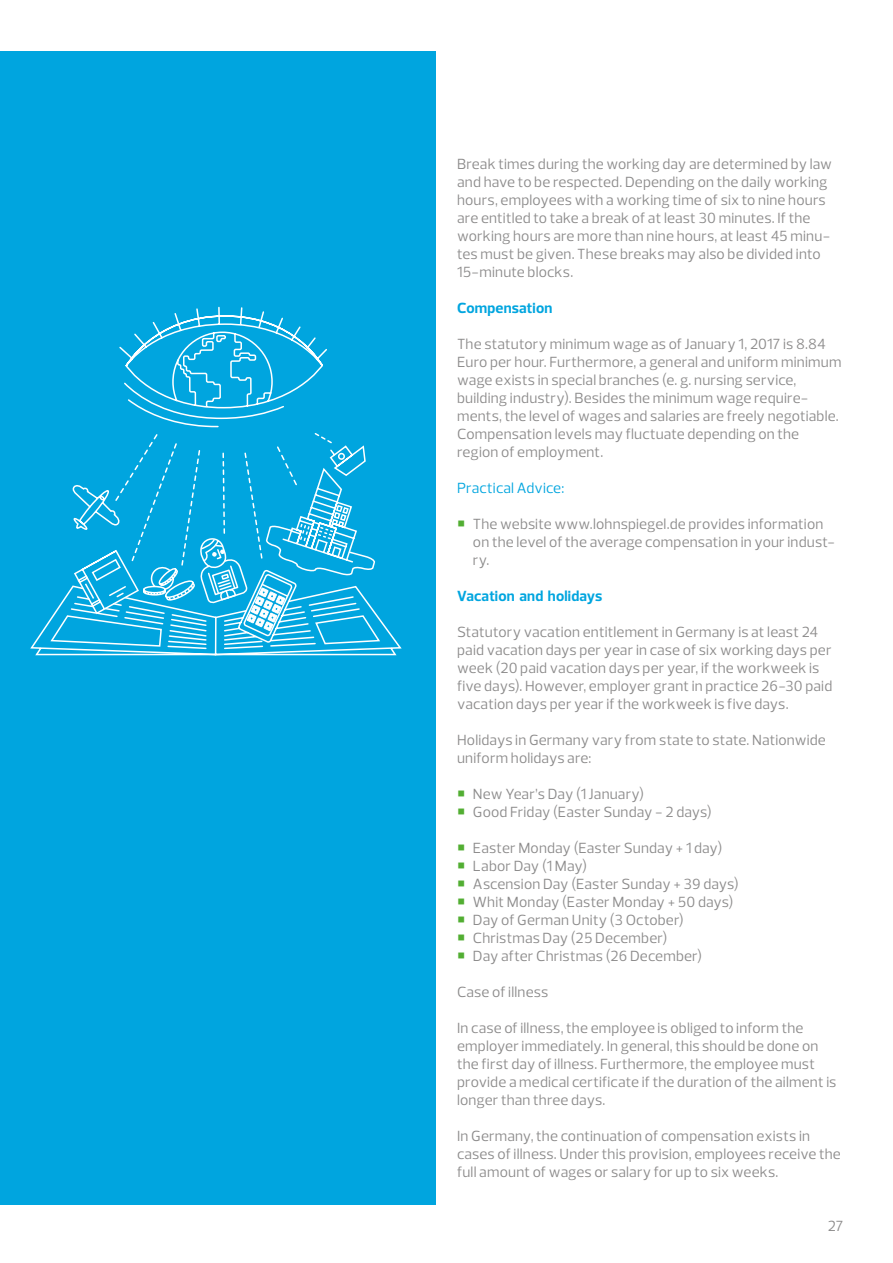
<style>
.page{position:relative;width:893px;height:1263px;background:#fff}
.page>*{position:absolute;margin:0;border:0;box-sizing:border-box;transform-origin:0 0}
.t1{font:15px/18px "Prelo";letter-spacing:.01em;color:#8c8b8b}
.t2{font:700 15px "Prelo";letter-spacing:.01em;color:#00a5df}
.t3{font:15px "Prelo";letter-spacing:.01em;color:#00a5df}
.s1{color:#52ae32}
</style>
<div class="page">
<div style="left:0;top:51px;width:436px;height:1154px;background:#00a5df"></div>
<svg style="left:119px;top:306px;width:208px;height:122px"></svg>
<svg style="left:30px;top:433px;width:372px;height:223px"></svg>
<p class="t1" style="left:457px;top:155px;width:376px">Break times during the working day are determined by law and have to be respected. Depending on the daily working hours, employees with a working time of six to nine hours are entitled to take a break of at least 30 minutes. If the working hours are more than nine hours, at least 45 minu&shy;tes must be given. These breaks may also be divided into 15-minute blocks.</p>
<p class="t2" style="left:457px;top:299px;width:97px">Compensation</p>
<p class="t1" style="left:457px;top:335px;width:386px">The statutory minimum wage as of January 1, 2017 is 8.84<br>Euro per hour. Furthermore, a general and uniform minimum wage exists in special branches (e. g. nursing service, building industry). Besides the minimum wage require&shy;ments, the level of wages and salaries are freely negotiable.<br>Compensation levels may fluctuate depending on the region of employment.</p>
<p class="t3" style="left:457px;top:479px;width:109px">Practical Advice:</p>
<p class="t1" style="left:473px;top:515px;width:363px;text-indent:-16px"><span class="s1">○</span> The website www.lohnspiegel.de provides information on the level of the average compensation in your indust&shy;ry.</p>
<p class="t2" style="left:457px;top:587px;width:147px">Vacation and holidays</p>
<p class="t1" style="left:457px;top:623px;width:377px">Statutory vacation entitlement in Germany is at least 24 paid vacation days per year in case of six working days per week (20 paid vacation days per year, if the workweek is five days). However, employer grant in practice 26-30 paid vacation days per year if the workweek is five days.</p>
<p class="t1" style="left:457px;top:731px;width:370px">Holidays in Germany vary from state to state. Nationwide uniform holidays are:</p>
<p class="t1" style="left:457px;top:785px;width:189px"><span class="s1">○</span> New Year’s Day (1 January)</p>
<p class="t1" style="left:457px;top:803px;width:256px"><span class="s1">○</span> Good Friday (Easter Sunday - 2 days)</p>
<p class="t1" style="left:457px;top:839px;width:267px"><span class="s1">○</span> Easter Monday (Easter Sunday + 1 day)</p>
<p class="t1" style="left:457px;top:857px;width:131px"><span class="s1">○</span> Labor Day (1 May)</p>
<p class="t1" style="left:457px;top:875px;width:283px"><span class="s1">○</span> Ascension Day (Easter Sunday + 39 days)</p>
<p class="t1" style="left:457px;top:893px;width:278px"><span class="s1">○</span> Whit Monday (Easter Monday + 50 days)</p>
<p class="t1" style="left:457px;top:911px;width:228px"><span class="s1">○</span> Day of German Unity (3 October)</p>
<p class="t1" style="left:457px;top:929px;width:212px"><span class="s1">○</span> Christmas Day (25 December)</p>
<p class="t1" style="left:457px;top:947px;width:247px"><span class="s1">○</span> Day after Christmas (26 December)</p>
<p class="t1" style="left:457px;top:983px;width:93px">Case of illness</p>
<p class="t1" style="left:457px;top:1019px;width:381px">In case of illness, the employee is obliged to inform the employer immediately. In general, this should be done on the first day of illness. Furthermore, the employee must provide a medical certificate if the duration of the ailment is longer than three days.</p>
<p class="t1" style="left:457px;top:1127px;width:385px">In Germany, the continuation of compensation exists in cases of illness. Under this provision, employees receive the full amount of wages or salary for up to six weeks.</p>
<p class="t1" style="left:828px;top:1217px;width:17px">27</p>
</div>
